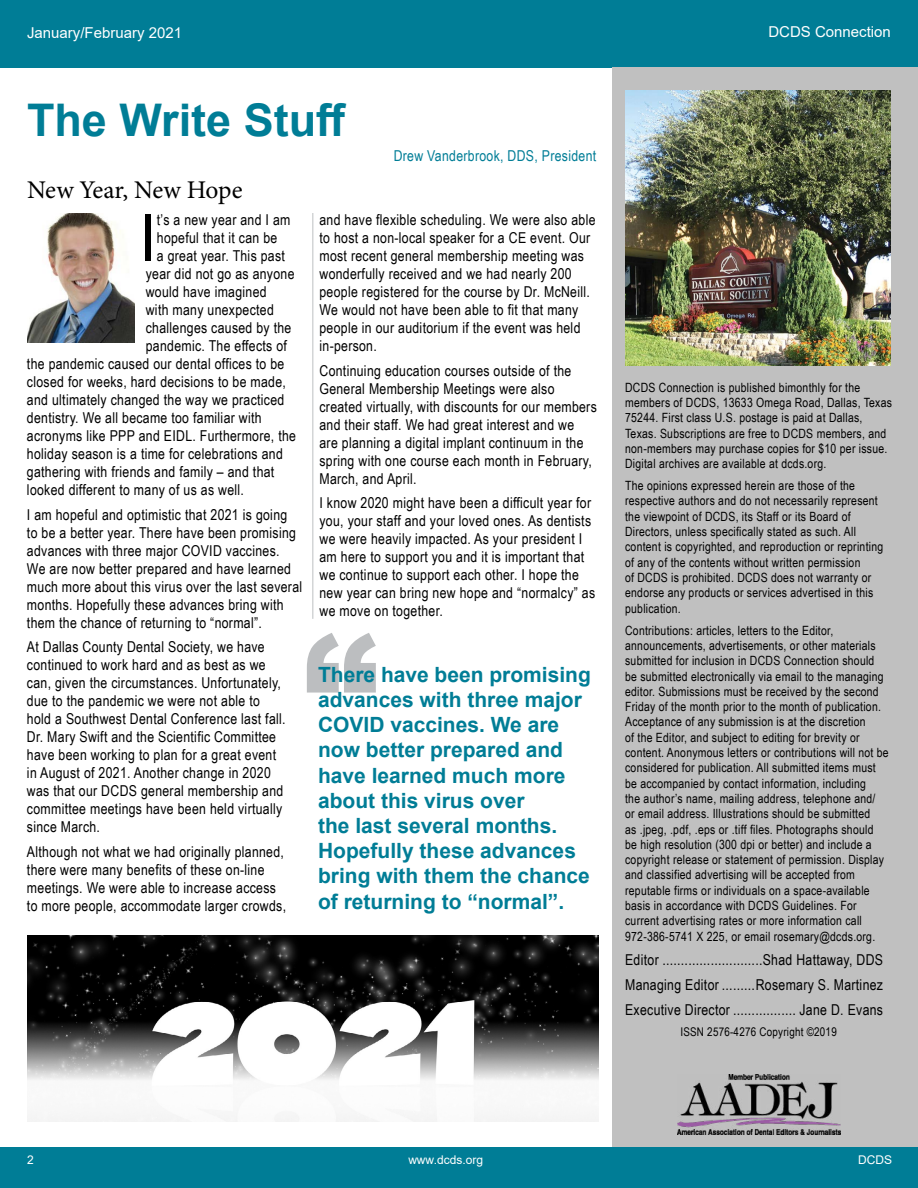
<style>
.page{position:relative;width:918px;height:1188px;background:#fff}
.page>*{position:absolute;margin:0;border:0;box-sizing:border-box;transform-origin:0 0}
.t1{font:900 150px "Arial";color:#bcbec0}
.t2{font:65.25px "Arial Narrow";color:#000}
.t3{font:700 45px "Arial";color:#007d96}
.t4{font:25.5px "Minion Pro";letter-spacing:-.01em;color:#000}
.t5{font:700 21px/25.2px "Arial";color:#007d96}
.t6{font:15px/18px "Arial Narrow";letter-spacing:.02em;color:#000}
.t7{font:15px "Arial";color:#fff}
.t8{font:15px "Arial Narrow";letter-spacing:.02em;color:#007d96}
.t9{font:12.75px/15.3px "Arial Narrow";letter-spacing:.02em;color:#000}
.t10{font:12px "Arial Narrow";letter-spacing:.02em;color:#000}
.t11{font:12px "Arial";color:#fff}
</style>
<div class="page">
<div style="left:0;top:0;width:918px;height:60px;background:#007d96"></div>
<div style="left:0;top:51px;width:918px;height:17px;background:#007d96"></div>
<div style="left:0;top:1148px;width:918px;height:40px;background:#007d96"></div>
<div style="left:612px;top:68px;width:306px;height:1080px;background:#c0c0c0"></div>
<img style="left:625px;top:91px;width:266px;height:274px">
<img style="left:678px;top:1074px;width:163px;height:60px">
<hr style="left:312px;top:213px;width:2px;height:406px;background:#d3d5d6">
<img style="left:27px;top:214px;width:108px;height:128px">
<img style="left:27px;top:935px;width:571px;height:186px">
<p class="t7" style="left:27px;top:22px;width:157px">January/February 2021</p>
<h3 class="t3" style="left:27px;top:89px;width:321px">The Write Stuff</h3>
<h3 class="t4" style="left:27px;top:173px;width:217px">New Year, New Hope</h3>
<p class="t8" style="left:394px;top:145px;width:204px">Drew Vanderbrook, DDS, President</p>
<p class="t6" style="left:320px;top:210px;width:278px">and have flexible scheduling. We were also able to host a non-local speaker for a CE event. Our most recent general membership meeting was wonderfully received and we had nearly 200 people registered for the course by Dr. McNeill.<br>We would not have been able to fit that many people in our auditorium if the event was held in-person.</p>
<p class="t6" style="left:320px;top:361px;width:279px">Continuing education courses outside of the General Membership Meetings were also created virtually, with discounts for our members and their staff. We had great interest and we<br>are planning a digital implant continuum in the spring with one course each month in February, March, and April.</p>
<p class="t6" style="left:320px;top:493px;width:277px">I know 2020 might have been a difficult year for you, your staff and your loved ones. As dentists we were heavily impacted. As your president I am here to support you and it is important that we continue to support each other. I hope the new year can bring new hope and “normalcy” as we move on together.</p>
<h2 class="t2" style="left:141px;top:190px;width:16px">I</h2>
<p class="t6" style="left:157px;top:210px;width:135px">t’s a new year and I am</p>
<p class="t6" style="left:157px;top:228px;width:122px">hopeful that it can be</p>
<p class="t6" style="left:157px;top:246px;width:130px">a great year. This past</p>
<p class="t6" style="left:146px;top:264px;width:150px">year did not go as anyone</p>
<p class="t6" style="left:146px;top:282px;width:122px">would have imagined</p>
<p class="t6" style="left:146px;top:300px;width:130px">with many unexpected</p>
<p class="t6" style="left:146px;top:318px;width:147px">challenges caused by the</p>
<p class="t6" style="left:146px;top:336px;width:143px">pandemic. The effects of</p>
<p class="t6" style="left:27px;top:354px;width:259px">the pandemic caused our dental offices to be</p>
<p class="t6" style="left:27px;top:372px;width:261px">closed for weeks, hard decisions to be made,</p>
<p class="t6" style="left:27px;top:390px;width:259px">and ultimately changed the way we practiced</p>
<p class="t6" style="left:27px;top:408px;width:236px">dentistry. We all became too familiar with</p>
<p class="t6" style="left:27px;top:426px;width:271px">acronyms like PPP and EIDL. Furthermore, the</p>
<p class="t6" style="left:27px;top:444px;width:257px">holiday season is a time for celebrations and</p>
<p class="t6" style="left:27px;top:462px;width:249px">gathering with friends and family – and that</p>
<p class="t6" style="left:27px;top:480px;width:218px">looked different to many of us as well.</p>
<p class="t6" style="left:27px;top:505px;width:277px">I am hopeful and optimistic that 2021 is going<br>to be a better year. There have been promising advances with three major COVID vaccines.<br>We are now better prepared and have learned much more about this virus over the last several months. Hopefully these advances bring with them the chance of returning to “normal”.</p>
<p class="t6" style="left:27px;top:637px;width:260px">At Dallas County Dental Society, we have continued to work hard and as best as we can, given the circumstances. Unfortunately, due to the pandemic we were not able to hold a Southwest Dental Conference last fall.<br>Dr. Mary Swift and the Scientific Committee have been working to plan for a great event in August of 2021. Another change in 2020 was that our DCDS general membership and committee meetings have been held virtually since March.</p>
<p class="t6" style="left:27px;top:842px;width:261px">Although not what we had originally planned, there were many benefits of these on-line meetings. We were able to increase access to more people, accommodate larger crowds,</p>
<h1 class="t1" style="left:303px;top:580px;width:77px">“</h1>
<p class="t5" style="left:318px;top:662px;width:274px">There have been promising advances with three major<br>COVID vaccines. We are now better prepared and have learned much more about this virus over<br>the last several months.<br>Hopefully these advances bring with them the chance of returning to “normal”.</p>
<p class="t7" style="left:768px;top:22px;width:124px">DCDS Connection</p>
<p class="t9" style="left:625px;top:379px;width:268px">DCDS Connection is published bimonthly for the members of DCDS, 13633 Omega Road, Dallas, Texas 75244. First class U.S. postage is paid at Dallas, Texas. Subscriptions are free to DCDS members, and non-members may purchase copies for $10 per issue.<br>Digital archives are available at dcds.org.</p>
<p class="t9" style="left:625px;top:478px;width:260px">The opinions expressed herein are those of the respective authors and do not necessarily represent the viewpoint of DCDS, its Staff or its Board of Directors, unless specifically stated as such. All content is copyrighted, and reproduction or reprinting of any of the contents without written permission<br>of DCDS is prohibited. DCDS does not warranty or endorse any products or services advertised in this publication.</p>
<p class="t9" style="left:625px;top:622px;width:265px">Contributions: articles, letters to the Editor, announcements, advertisements, or other materials submitted for inclusion in DCDS Connection should be submitted electronically via email to the managing editor. Submissions must be received by the second Friday of the month prior to the month of publication.<br>Acceptance of any submission is at the discretion<br>of the Editor, and subject to editing for brevity or content. Anonymous letters or contributions will not be considered for publication. All submitted items must be accompanied by contact information, including<br>the author’s name, mailing address, telephone and/<br>or email address. Illustrations should be submitted<br>as .jpeg, .pdf, .eps or .tiff files. Photographs should<br>be high resolution (300 dpi or better) and include a copyright release or statement of permission. Display and classified advertising will be accepted from reputable firms or individuals on a space-available basis in accordance with DCDS Guidelines. For current advertising rates or more information call 972-386-5741 X 225, or email rosemary@dcds.org.</p>
<p class="t6" style="left:625px;top:947px;width:260px;line-height:24.8px;text-align:justify">Editor ...........................Shad Hattaway, DDS Managing Editor .........Rosemary S. Martinez Executive Director ................. Jane D. Evans</p>
<p class="t10" style="left:680px;top:1023px;width:158px">ISSN 2576-4276 Copyright ©2019</p>
<p class="t11" style="left:27px;top:1152px;width:8px">2</p>
<p class="t11" style="left:408px;top:1152px;width:76px">www.dcds.org</p>
<p class="t11" style="left:858px;top:1152px;width:35px">DCDS</p>
</div>
